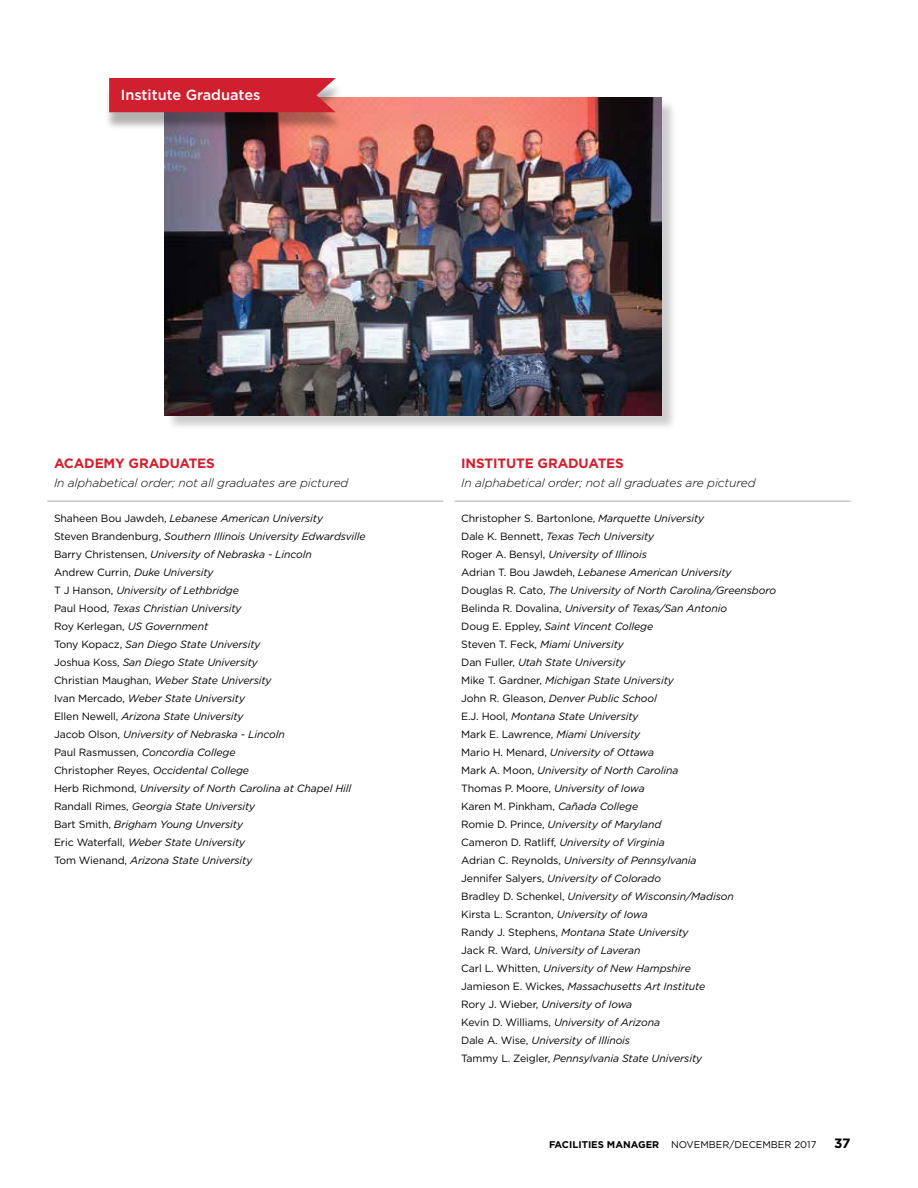
<style>
.page{position:relative;width:918px;height:1188px;background:#fff}
.page>*{position:absolute;margin:0;border:0;box-sizing:border-box;transform-origin:0 0}
.t1{font:500 14.55px "Gotham";color:#fff}
.t2{font:700 13.5px "Gotham";letter-spacing:-.01em;color:#d0202f}
.t3{font:700 13.5px "Gotham";color:#000}
.t4{font:italic 300 12px "Gotham";letter-spacing:-.01em;color:#000}
.t5{font:italic 10.5px/18px "Gotham";letter-spacing:-.01em;color:#000}
.t6{font:9.75px "Gotham";color:#000}
.s1{font-style:normal}
.s2{font-weight:700}
</style>
<div class="page">
<div style="left:166px;top:100px;width:511px;height:332px;background:#000;opacity:.2"></div>
<img style="left:164px;top:98px;width:497px;height:317px">
<div style="left:105px;top:83px;width:239px;height:48px;background:#000;opacity:.3"></div>
<div style="left:109px;top:78px;width:227px;height:34px;background:#d0202f"></div>
<hr style="left:47px;top:501px;width:396px;height:1px;background:#a7a9ac">
<hr style="left:454px;top:501px;width:396px;height:1px;background:#a7a9ac">
<h1 class="t1" style="left:121px;top:85px;width:141px">Institute Graduates</h1>
<p class="t2" style="left:54px;top:454px;width:162px">ACADEMY GRADUATES</p>
<p class="t4" style="left:54px;top:476px;width:296px">In alphabetical order; not all graduates are pictured</p>
<p class="t5" style="left:54px;top:509px;width:313px"><span class="s1">Shaheen Bou Jawdeh,</span> Lebanese American University<br><span class="s1">Steven Brandenburg,</span> Southern Illinois University Edwardsville <span class="s1">Barry Christensen,</span> University of Nebraska - Lincoln<br><span class="s1">Andrew Currin,</span> Duke University<br><span class="s1">T J Hanson,</span> University of Lethbridge<br><span class="s1">Paul Hood,</span> Texas Christian University<br><span class="s1">Roy Kerlegan,</span> US Government<br><span class="s1">Tony Kopacz,</span> San Diego State University<br><span class="s1">Joshua Koss,</span> San Diego State University<br><span class="s1">Christian Maughan,</span> Weber State University<br><span class="s1">Ivan Mercado,</span> Weber State University<br><span class="s1">Ellen Newell,</span> Arizona State University<br><span class="s1">Jacob Olson,</span> University of Nebraska - Lincoln<br><span class="s1">Paul Rasmussen,</span> Concordia College<br><span class="s1">Christopher Reyes,</span> Occidental College<br><span class="s1">Herb Richmond,</span> University of North Carolina at Chapel Hill <span class="s1">Randall Rimes,</span> Georgia State University<br><span class="s1">Bart Smith,</span> Brigham Young Unversity<br><span class="s1">Eric Waterfall,</span> Weber State University<br><span class="s1">Tom Wienand,</span> Arizona State University</p>
<p class="t2" style="left:461px;top:454px;width:164px">INSTITUTE GRADUATES</p>
<p class="t4" style="left:461px;top:476px;width:296px">In alphabetical order; not all graduates are pictured</p>
<p class="t5" style="left:461px;top:509px;width:316px"><span class="s1">Christopher S. Bartonlone,</span> Marquette University<br><span class="s1">Dale K. Bennett,</span> Texas Tech University<br><span class="s1">Roger A. Bensyl,</span> University of Illinois<br><span class="s1">Adrian T. Bou Jawdeh,</span> Lebanese American University<br><span class="s1">Douglas R. Cato,</span> The University of North Carolina/Greensboro <span class="s1">Belinda R. Dovalina,</span> University of Texas/San Antonio<br><span class="s1">Doug E. Eppley,</span> Saint Vincent College<br><span class="s1">Steven T. Feck,</span> Miami University<br><span class="s1">Dan Fuller,</span> Utah State University<br><span class="s1">Mike T. Gardner,</span> Michigan State University<br><span class="s1">John R. Gleason,</span> Denver Public School<br><span class="s1">E.J. Hool,</span> Montana State University<br><span class="s1">Mark E. Lawrence,</span> Miami University<br><span class="s1">Mario H. Menard,</span> University of Ottawa<br><span class="s1">Mark A. Moon,</span> University of North Carolina<br><span class="s1">Thomas P. Moore,</span> University of Iowa<br><span class="s1">Karen M. Pinkham,</span> Cañada College<br><span class="s1">Romie D. Prince,</span> University of Maryland<br><span class="s1">Cameron D. Ratliff,</span> University of Virginia<br><span class="s1">Adrian C. Reynolds,</span> University of Pennsylvania<br><span class="s1">Jennifer Salyers,</span> University of Colorado<br><span class="s1">Bradley D. Schenkel,</span> University of Wisconsin/Madison<br><span class="s1">Kirsta L. Scranton,</span> University of Iowa<br><span class="s1">Randy J. Stephens,</span> Montana State University<br><span class="s1">Jack R. Ward,</span> University of Laveran<br><span class="s1">Carl L. Whitten,</span> University of New Hampshire<br><span class="s1">Jamieson E. Wickes,</span> Massachusetts Art Institute<br><span class="s1">Rory J. Wieber,</span> University of Iowa<br><span class="s1">Kevin D. Williams,</span> University of Arizona<br><span class="s1">Dale A. Wise,</span> University of Illinois<br><span class="s1">Tammy L. Zeigler,</span> Pennsylvania State University</p>
<p class="t6" style="left:549px;top:1139px;width:269px"><span class="s2">FACILITIES MANAGER</span> NOVEMBER/DECEMBER 2017</p>
<p class="t3" style="left:834px;top:1134px;width:18px">37</p>
</div>
